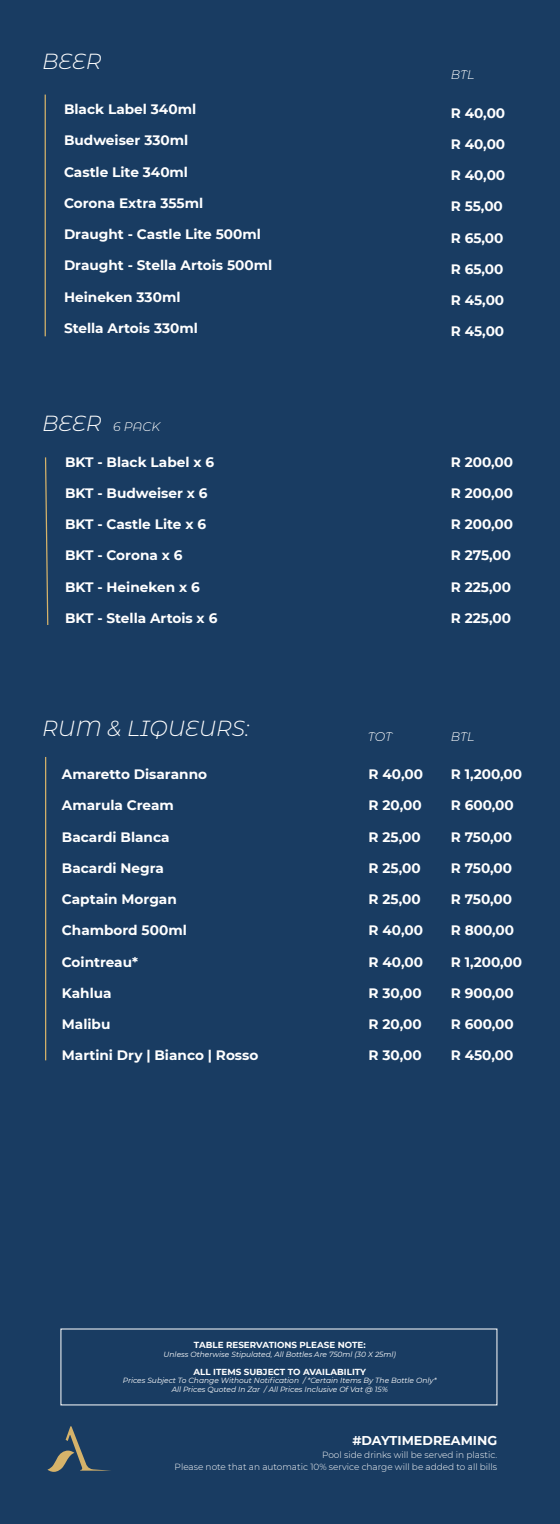
<style>
.page{position:relative;width:560px;height:1524px;background:#193c62}
.page>*{position:absolute;margin:0;border:0;box-sizing:border-box;transform-origin:0 0}
.t1{font:italic 300 21.88px "Montserrat Alternates";color:#fff}
.t2{font:700 13.62px "Montserrat";color:#fff}
.t3{font:700 12.75px "Montserrat";color:#fff}
.t4{font:italic 300 12.5px "Montserrat Alternates";letter-spacing:-.005em;color:#fff}
.t5{font:300 8.88px/12.8px "Montserrat";color:#fff;text-align:right}
.t6{font:700 8.75px "Montserrat";color:#fff}
.t7{font:italic 7.5px/8.8px "Montserrat";color:#fff;text-align:center}
.s1{font-size:21.88px}
</style>
<div class="page">
<svg style="left:47px;top:1426px;width:64px;height:46px"></svg>
<hr style="left:45px;top:95px;width:1px;height:241px;background:#d6b36a">
<hr style="left:45px;top:757px;width:1px;height:303px;background:#d6b36a">
<svg style="left:45px;top:457px;width:4px;height:168px"></svg>
<h1 class="t1" style="left:42px;top:47px;width:61px">BEER</h1>
<p class="t2" style="left:64px;top:99px;width:134px">Black Label 340ml</p>
<p class="t2" style="left:64px;top:131px;width:126px">Budweiser 330ml</p>
<p class="t2" style="left:64px;top:162px;width:126px">Castle Lite 340ml</p>
<p class="t2" style="left:64px;top:193px;width:141px">Corona Extra 355ml</p>
<p class="t2" style="left:64px;top:224px;width:198px">Draught - Castle Lite 500ml</p>
<p class="t2" style="left:64px;top:256px;width:210px">Draught - Stella Artois 500ml</p>
<p class="t2" style="left:64px;top:287px;width:118px">Heineken 330ml</p>
<p class="t2" style="left:64px;top:318px;width:135px">Stella Artois 330ml</p>
<p class="t4" style="left:42px;top:418px;width:119px"><span class="s1">BEER</span> 6 PACK</p>
<p class="t2" style="left:65px;top:452px;width:150px">BKT - Black Label x 6</p>
<p class="t2" style="left:65px;top:483px;width:144px">BKT - Budweiser x 6</p>
<p class="t2" style="left:65px;top:514px;width:142px">BKT - Castle Lite x 6</p>
<p class="t2" style="left:65px;top:546px;width:119px">BKT - Corona x 6</p>
<p class="t2" style="left:65px;top:577px;width:136px">BKT - Heineken x 6</p>
<p class="t2" style="left:65px;top:608px;width:154px">BKT - Stella Artois x 6</p>
<h1 class="t1" style="left:42px;top:714px;width:209px">RUM &amp; LIQUEURS:</h1>
<p class="t2" style="left:62px;top:764px;width:147px">Amaretto Disaranno</p>
<p class="t2" style="left:62px;top:795px;width:113px">Amarula Cream</p>
<p class="t2" style="left:62px;top:827px;width:109px">Bacardi Blanca</p>
<p class="t2" style="left:62px;top:858px;width:104px">Bacardi Negra</p>
<p class="t2" style="left:62px;top:889px;width:116px">Captain Morgan</p>
<p class="t2" style="left:62px;top:920px;width:126px">Chambord 500ml</p>
<p class="t2" style="left:62px;top:952px;width:78px">Cointreau*</p>
<p class="t2" style="left:62px;top:983px;width:51px">Kahlua</p>
<p class="t2" style="left:62px;top:1014px;width:50px">Malibu</p>
<p class="t2" style="left:62px;top:1045px;width:198px">Martini Dry | Bianco | Rosso</p>
<p class="t4" style="left:451px;top:66px;width:25px">BTL</p>
<p class="t2" style="left:451px;top:103px;width:56px">R 40,00</p>
<p class="t2" style="left:451px;top:134px;width:56px">R 40,00</p>
<p class="t2" style="left:451px;top:165px;width:56px">R 40,00</p>
<p class="t2" style="left:451px;top:197px;width:54px">R 55,00</p>
<p class="t2" style="left:451px;top:228px;width:54px">R 65,00</p>
<p class="t2" style="left:451px;top:259px;width:54px">R 65,00</p>
<p class="t2" style="left:451px;top:290px;width:55px">R 45,00</p>
<p class="t2" style="left:451px;top:322px;width:55px">R 45,00</p>
<p class="t2" style="left:451px;top:452px;width:64px">R 200,00</p>
<p class="t2" style="left:451px;top:483px;width:64px">R 200,00</p>
<p class="t2" style="left:451px;top:514px;width:64px">R 200,00</p>
<p class="t2" style="left:451px;top:546px;width:62px">R 275,00</p>
<p class="t2" style="left:451px;top:577px;width:62px">R 225,00</p>
<p class="t2" style="left:451px;top:608px;width:62px">R 225,00</p>
<p class="t4" style="left:368px;top:728px;width:26px">TOT</p>
<p class="t4" style="left:451px;top:728px;width:25px">BTL</p>
<p class="t2" style="left:369px;top:764px;width:56px">R 40,00</p>
<p class="t2" style="left:369px;top:795px;width:55px">R 20,00</p>
<p class="t2" style="left:369px;top:827px;width:54px">R 25,00</p>
<p class="t2" style="left:369px;top:858px;width:54px">R 25,00</p>
<p class="t2" style="left:369px;top:889px;width:54px">R 25,00</p>
<p class="t2" style="left:369px;top:920px;width:56px">R 40,00</p>
<p class="t2" style="left:369px;top:952px;width:56px">R 40,00</p>
<p class="t2" style="left:369px;top:983px;width:55px">R 30,00</p>
<p class="t2" style="left:369px;top:1014px;width:55px">R 20,00</p>
<p class="t2" style="left:369px;top:1045px;width:55px">R 30,00</p>
<p class="t2" style="left:451px;top:764px;width:73px">R 1,200,00</p>
<p class="t2" style="left:451px;top:796px;width:64px">R 600,00</p>
<p class="t2" style="left:451px;top:827px;width:63px">R 750,00</p>
<p class="t2" style="left:451px;top:858px;width:63px">R 750,00</p>
<p class="t2" style="left:451px;top:889px;width:63px">R 750,00</p>
<p class="t2" style="left:451px;top:921px;width:65px">R 800,00</p>
<p class="t2" style="left:451px;top:952px;width:73px">R 1,200,00</p>
<p class="t2" style="left:451px;top:983px;width:64px">R 900,00</p>
<p class="t2" style="left:451px;top:1014px;width:64px">R 600,00</p>
<p class="t2" style="left:451px;top:1046px;width:64px">R 450,00</p>
<p class="t6" style="left:194px;top:1339px;width:173px">TABLE RESERVATIONS PLEASE NOTE:</p>
<p class="t7" style="left:164px;top:1349px;width:234px">Unless Otherwise Stipulated, All Bottles Are 750ml (30 X 25ml)</p>
<p class="t6" style="left:193px;top:1365px;width:174px">ALL ITEMS SUBJECT TO AVAILABILITY</p>
<p class="t7" style="left:123px;top:1376px;width:315px">Prices Subject To Change Without Notification / *Certain Items By The Bottle Only*<br>All Prices Quoted In Zar / All Prices Inclusive Of Vat @ 15%</p>
<p class="t3" style="left:352px;top:1431px;width:146px">#DAYTIMEDREAMING</p>
<p class="t5" style="left:175px;top:1447px;width:324px">Pool side drinks will be served in plastic.<br>Please note that an automatic 10% service charge will be added to all bills</p>
</div>
